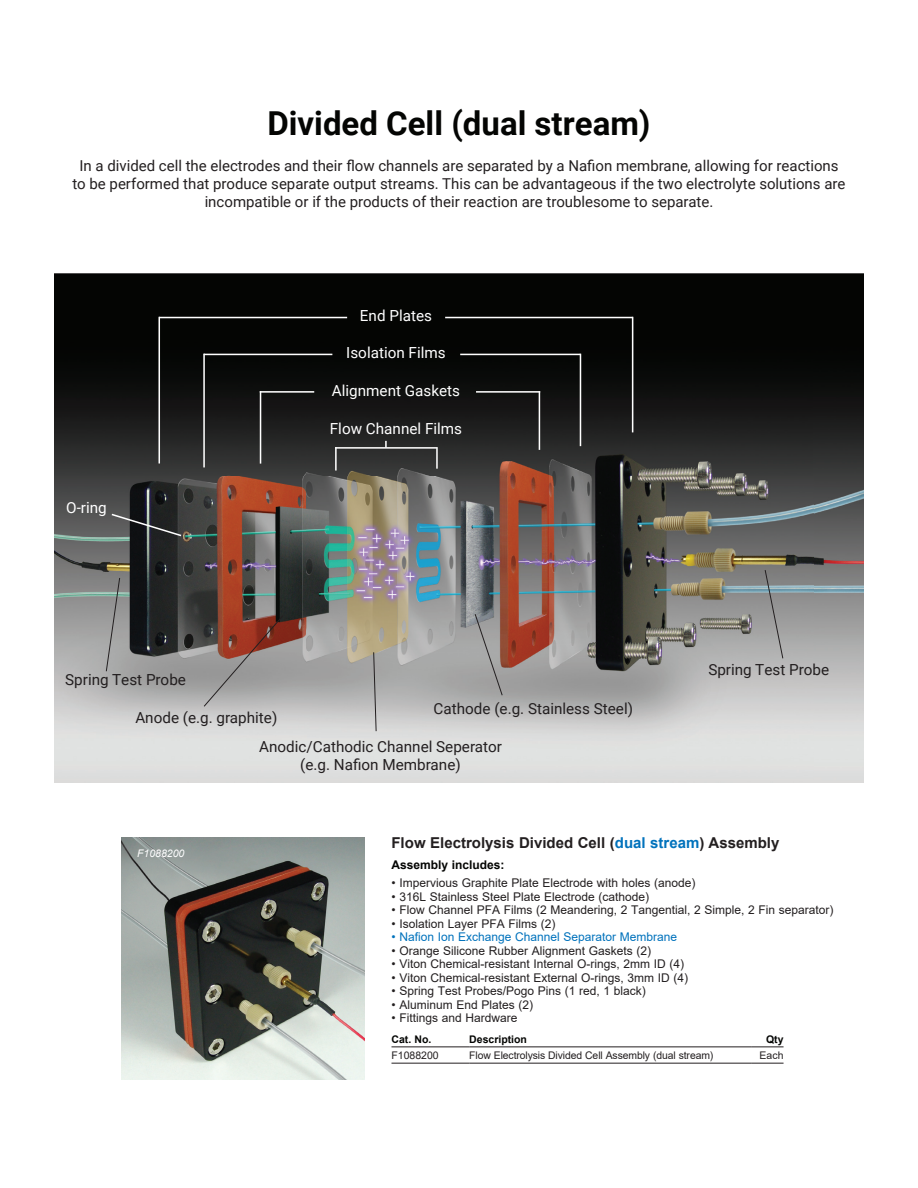
<style>
.page{position:relative;width:918px;height:1188px;background:#fff}
.page>*{position:absolute;margin:0;border:0;box-sizing:border-box;transform-origin:0 0}
.t1{font:700 33px "Roboto";color:#040503}
.t2{font:15.3px/18.3px "Roboto";color:#231f20;text-align:center}
.t3{font:15.3px "Roboto";color:#fff}
.t4{font:15px/18px "Roboto";color:#231f20;text-align:center}
.t5{font:700 15px "Arial";color:#231f20}
.t6{font:12px "Arial";color:#231f20}
.t7{font:12px "Arial";color:#0072bc}
.t8{font:700 12px "Arial";color:#040503}
.t9{font:10.5px "Arial";letter-spacing:-.01em;color:#231f20}
.t10{font:700 10.5px "Arial";color:#040503}
.t11{font:italic 10.5px "Arial";color:#fff}
.s1{color:#0072bc}
</style>
<div class="page">
<img style="left:54px;top:273px;width:810px;height:509px">
<hr style="left:159px;top:317px;width:188px;height:1px;background:#fff">
<hr style="left:335px;top:447px;width:2px;height:24px;background:#fff">
<hr style="left:436px;top:447px;width:2px;height:22px;background:#fff">
<svg style="left:385px;top:441px;width:2px;height:6px"></svg>
<hr style="left:335px;top:447px;width:102px;height:2px;background:#fff">
<hr style="left:476px;top:391px;width:64px;height:2px;background:#fff">
<hr style="left:260px;top:391px;width:54px;height:2px;background:#fff">
<hr style="left:159px;top:317px;width:1px;height:147px;background:#fff">
<hr style="left:203px;top:354px;width:2px;height:113px;background:#fff">
<hr style="left:260px;top:391px;width:1px;height:73px;background:#fff">
<hr style="left:539px;top:391px;width:1px;height:59px;background:#fff">
<hr style="left:580px;top:354px;width:1px;height:92px;background:#fff">
<hr style="left:632px;top:317px;width:1px;height:115px;background:#fff">
<hr style="left:445px;top:317px;width:188px;height:1px;background:#fff">
<hr style="left:460px;top:354px;width:120px;height:1px;background:#fff">
<hr style="left:204px;top:354px;width:128px;height:1px;background:#fff">
<svg style="left:110px;top:513px;width:73px;height:24px;background:#404243"></svg>
<svg style="left:106px;top:578px;width:14px;height:94px"></svg>
<svg style="left:204px;top:615px;width:79px;height:92px;background:#957872"></svg>
<svg style="left:373px;top:652px;width:4px;height:80px"></svg>
<svg style="left:475px;top:614px;width:28px;height:82px;background:#9b9795"></svg>
<svg style="left:765px;top:570px;width:18px;height:89px;background:#929495"></svg>
<img style="left:122px;top:837px;width:242px;height:243px">
<hr style="left:392px;top:1047px;width:77px;height:1px;background:#231f20">
<hr style="left:469px;top:1047px;width:282px;height:1px;background:#231f20">
<hr style="left:751px;top:1047px;width:33px;height:1px;background:#231f20">
<hr style="left:392px;top:1063px;width:77px;height:1px;background:#231f20">
<hr style="left:469px;top:1063px;width:282px;height:1px;background:#231f20">
<hr style="left:751px;top:1063px;width:33px;height:1px;background:#231f20">
<h1 class="t1" style="left:267px;top:100px;width:385px">Divided Cell (dual stream)</h1>
<p class="t4" style="left:72px;top:156px;width:775px">In a divided cell the electrodes and their flow channels are separated by a Nafion membrane, allowing for reactions to be performed that produce separate output streams. This can be advantageous if the two electrolyte solutions are incompatible or if the products of their reaction are troublesome to separate.</p>
<p class="t3" style="left:360px;top:305px;width:74px">End Plates</p>
<p class="t3" style="left:346px;top:342px;width:101px">Isolation Films</p>
<p class="t3" style="left:66px;top:497px;width:42px">O-ring</p>
<p class="t3" style="left:332px;top:380px;width:130px">Alignment Gaskets</p>
<p class="t3" style="left:330px;top:417px;width:134px">Flow Channel Films</p>
<p class="t2" style="left:65px;top:670px;width:122px">Spring Test Probe</p>
<p class="t2" style="left:135px;top:708px;width:143px">Anode (e.g. graphite)</p>
<p class="t2" style="left:434px;top:699px;width:201px">Cathode (e.g. Stainless Steel)</p>
<p class="t2" style="left:259px;top:737px;width:244px">Anodic/Cathodic Channel Seperator (e.g. Nafion Membrane)</p>
<p class="t2" style="left:708px;top:660px;width:122px">Spring Test Probe</p>
<p class="t11" style="left:137px;top:846px;width:49px">F1088200</p>
<p class="t5" style="left:392px;top:832px;width:389px">Flow Electrolysis Divided Cell (<span class="s1">dual stream</span>) Assembly</p>
<p class="t8" style="left:392px;top:856px;width:115px">Assembly includes:</p>
<p class="t6" style="left:392px;top:875px;width:306px">• Impervious Graphite Plate Electrode with holes (anode)</p>
<p class="t6" style="left:392px;top:888px;width:259px">• 316L Stainless Steel Plate Electrode (cathode)</p>
<p class="t6" style="left:392px;top:902px;width:444px">• Flow Channel PFA Films (2 Meandering, 2 Tangential, 2 Simple, 2 Fin separator)</p>
<p class="t6" style="left:392px;top:915px;width:165px">• Isolation Layer PFA Films (2)</p>
<p class="t7" style="left:392px;top:929px;width:287px">• Nafion Ion Exchange Channel Separator Membrane</p>
<p class="t6" style="left:392px;top:942px;width:261px">• Orange Silicone Rubber Alignment Gaskets (2)</p>
<p class="t6" style="left:392px;top:956px;width:294px">• Viton Chemical-resistant Internal O-rings, 2mm ID (4)</p>
<p class="t6" style="left:392px;top:969px;width:298px">• Viton Chemical-resistant External O-rings, 3mm ID (4)</p>
<p class="t6" style="left:392px;top:983px;width:256px">• Spring Test Probes/Pogo Pins (1 red, 1 black)</p>
<p class="t6" style="left:392px;top:996px;width:143px">• Aluminum End Plates (2)</p>
<p class="t6" style="left:392px;top:1010px;width:127px">• Fittings and Hardware</p>
<p class="t10" style="left:392px;top:1031px;width:41px">Cat. No.</p>
<p class="t10" style="left:469px;top:1031px;width:59px">Description</p>
<p class="t10" style="left:766px;top:1031px;width:19px">Qty</p>
<p class="t9" style="left:392px;top:1048px;width:49px">F1088200</p>
<p class="t9" style="left:469px;top:1048px;width:246px">Flow Electrolysis Divided Cell Assembly (dual stream)</p>
<p class="t9" style="left:760px;top:1048px;width:25px">Each</p>
</div>
